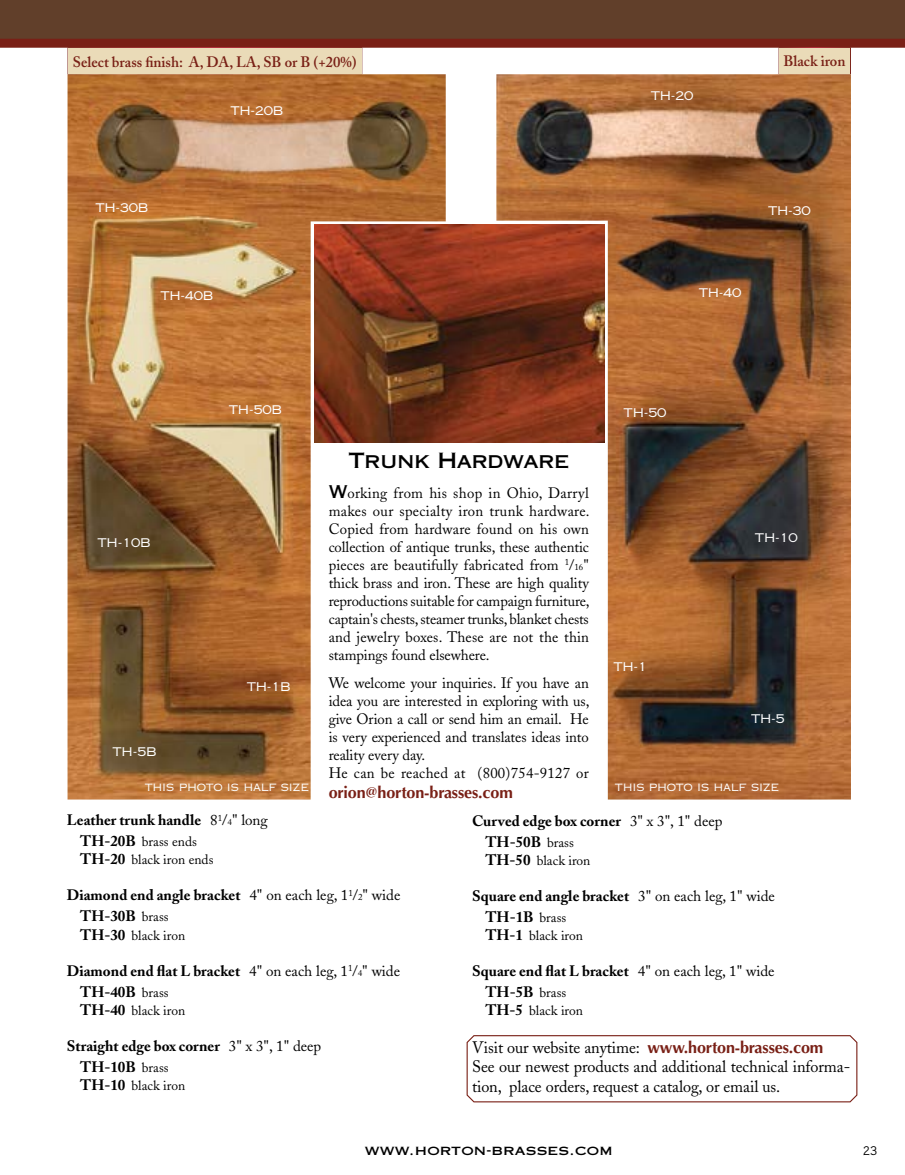
<style>
.page{position:relative;width:905px;height:1175px;background:#fff}
.page>*{position:absolute;margin:0;border:0;box-sizing:border-box;transform-origin:0 0}
.t1{font:21px "Copperplate Thirty One AB";letter-spacing:-.025em;color:#000}
.t2{font:16.5px/19.8px "Adobe Caslon";letter-spacing:-.005em;color:#000}
.t3{font:700 16.5px "Optima LT Std";letter-spacing:-.01em;color:#792016}
.t4{font:15px/18px "Adobe Caslon";letter-spacing:-.005em;color:#000;text-align:justify}
.t5{font:700 15px/21px "Adobe Caslon";color:#000}
.t6{font:600 15px "Adobe Caslon";color:#792016}
.t7{font:13.5px/18px "Adobe Caslon";color:#000}
.t8{font:13.5px "Copperplate Thirty One AB";letter-spacing:.01em;color:#000;scale:1.1 1}
.t9{font:12px "Copperplate Thirty Two AB";letter-spacing:-.025em;color:#fff}
.t10{font:12px "Copperplate Twenty Nine AB";color:#000}
.s1{font-family:"Copperplate Thirty One AB";font-size:21px}
.s2{font-size:9px}
.s3{font-weight:400}
.s4{font-weight:400;font-size:9px}
.s5{font-weight:700;font-size:15px}
.s6{font-weight:400;font-size:13.5px}
.s7{font-family:"Optima LT Std";font-weight:700;color:#792016}
</style>
<div class="page">
<div style="left:0;top:0;width:904px;height:44px;background:#613f2a"></div>
<div style="left:0;top:39px;width:904px;height:9px;background:#792016"></div>
<div style="left:68px;top:47px;width:294px;height:27px;background:#eadbb8"></div>
<div style="left:778px;top:47px;width:72px;height:27px;background:#eadbb8"></div>
<img style="left:446px;top:224px;width:50px;height:218px">
<img style="left:68px;top:74px;width:378px;height:725px">
<img style="left:496px;top:74px;width:354px;height:725px">
<svg style="left:466px;top:1035px;width:392px;height:68px"></svg>
<p class="t6" style="left:73px;top:53px;width:285px">Select brass finish: A, DA, LA, SB or B (+20%)</p>
<p class="t6" style="left:783px;top:52px;width:63px">Black iron</p>
<p class="t9" style="left:230px;top:103px;width:55px">TH-20B</p>
<p class="t9" style="left:95px;top:200px;width:55px">TH-30B</p>
<p class="t9" style="left:160px;top:289px;width:55px">TH-40B</p>
<p class="t9" style="left:229px;top:402px;width:55px">TH-50B</p>
<p class="t9" style="left:650px;top:88px;width:44px">TH-20</p>
<p class="t9" style="left:768px;top:204px;width:44px">TH-30</p>
<p class="t9" style="left:698px;top:285px;width:44px">TH-40</p>
<p class="t9" style="left:623px;top:406px;width:44px">TH-50</p>
<h1 class="t1" style="left:348px;top:447px;width:222px">Trunk Hardware</h1>
<p class="t4" style="left:328px;top:484px;width:262px"><span class="s1">w</span>orking from his shop in Ohio, Darryl makes our specialty iron trunk hardware.<br>Copied from hardware found on his own collection of antique trunks, these authentic pieces are beautifully fabricated from <sup>1</sup>/<span class="s2">16</span>" thick brass and iron. These are high quality reproductions suitable for campaign furniture, captain's chests, steamer trunks, blanket chests and jewelry boxes. These are not the thin stampings found elsewhere.</p>
<p class="t4" style="left:328px;top:674px;width:262px;text-align:left">We welcome your inquiries. If you have an idea you are interested in exploring with us, give Orion a call or send him an email. He is very experienced and translates ideas into reality every day.<br>He can be reached at (800)754-9127 or</p>
<p class="t3" style="left:329px;top:783px;width:186px">orion@horton-brasses.com</p>
<p class="t9" style="left:755px;top:530px;width:44px">TH-10</p>
<p class="t9" style="left:98px;top:535px;width:55px">TH-10B</p>
<p class="t9" style="left:613px;top:659px;width:35px">TH-1</p>
<p class="t9" style="left:247px;top:679px;width:46px">TH-1B</p>
<p class="t9" style="left:751px;top:712px;width:35px">TH-5</p>
<p class="t9" style="left:113px;top:745px;width:46px">TH-5B</p>
<p class="t9" style="left:145px;top:779px;width:166px">this photo is half size</p>
<p class="t9" style="left:615px;top:779px;width:166px">this photo is half size</p>
<p class="t5" style="left:67px;top:810px;width:202px">Leather trunk handle <span class="s3">8</span><sup>1</sup><span class="s3">/</span><span class="s4">4</span><span class="s3">" long</span></p>
<p class="t7" style="left:80px;top:833px;width:135px"><span class="s5">TH-20B</span> brass ends<br><span class="s5">TH-20</span> black iron ends</p>
<p class="t5" style="left:80px;top:885px;width:322px;text-indent:-13px">Diamond end angle bracket <span class="s3">4" on each leg, 1</span><sup>1</sup><span class="s3">/</span><span class="s4">2</span><span class="s3">" wide<br></span>TH-30B <span class="s6">brass</span></p>
<p class="t7" style="left:80px;top:926px;width:106px"><span class="s5">TH-30</span> black iron</p>
<p class="t5" style="left:80px;top:960px;width:321px;text-indent:-13px">Diamond end flat L bracket <span class="s3">4" on each leg, 1</span><sup>1</sup><span class="s3">/</span><span class="s4">4</span><span class="s3">" wide<br></span>TH-40B <span class="s6">brass</span></p>
<p class="t7" style="left:80px;top:1001px;width:106px"><span class="s5">TH-40</span> black iron</p>
<p class="t5" style="left:80px;top:1035px;width:242px;text-indent:-14px">Straight edge box corner <span class="s3">3" x 3", 1" deep<br></span>TH-10B <span class="s6">brass</span></p>
<p class="t7" style="left:80px;top:1076px;width:106px"><span class="s5">TH-10</span> black iron</p>
<p class="t5" style="left:485px;top:810px;width:238px;text-indent:-14px">Curved edge box corner <span class="s3">3" x 3", 1" deep<br></span>TH-50B <span class="s6">brass</span></p>
<p class="t7" style="left:485px;top:851px;width:106px"><span class="s5">TH-50</span> black iron</p>
<p class="t5" style="left:485px;top:885px;width:291px;text-indent:-14px">Square end angle bracket <span class="s3">3" on each leg, 1" wide<br></span>TH-1B <span class="s6">brass</span></p>
<p class="t7" style="left:485px;top:926px;width:99px"><span class="s5">TH-1</span> black iron</p>
<p class="t5" style="left:485px;top:960px;width:290px;text-indent:-14px">Square end flat L bracket <span class="s3">4" on each leg, 1" wide<br></span>TH-5B <span class="s6">brass</span></p>
<p class="t7" style="left:485px;top:1001px;width:99px"><span class="s5">TH-5</span> black iron</p>
<p class="t2" style="left:472px;top:1037px;width:380px">Visit our website anytime: <span class="s7">www.horton-brasses.com<br></span>See our newest products and additional technical informa&shy;tion, place orders, request a catalog, or email us.</p>
<p class="t8" style="left:364px;top:1141px;width:227px">www.horton-brasses.com</p>
<p class="t10" style="left:863px;top:1143px;width:16px">23</p>
</div>
